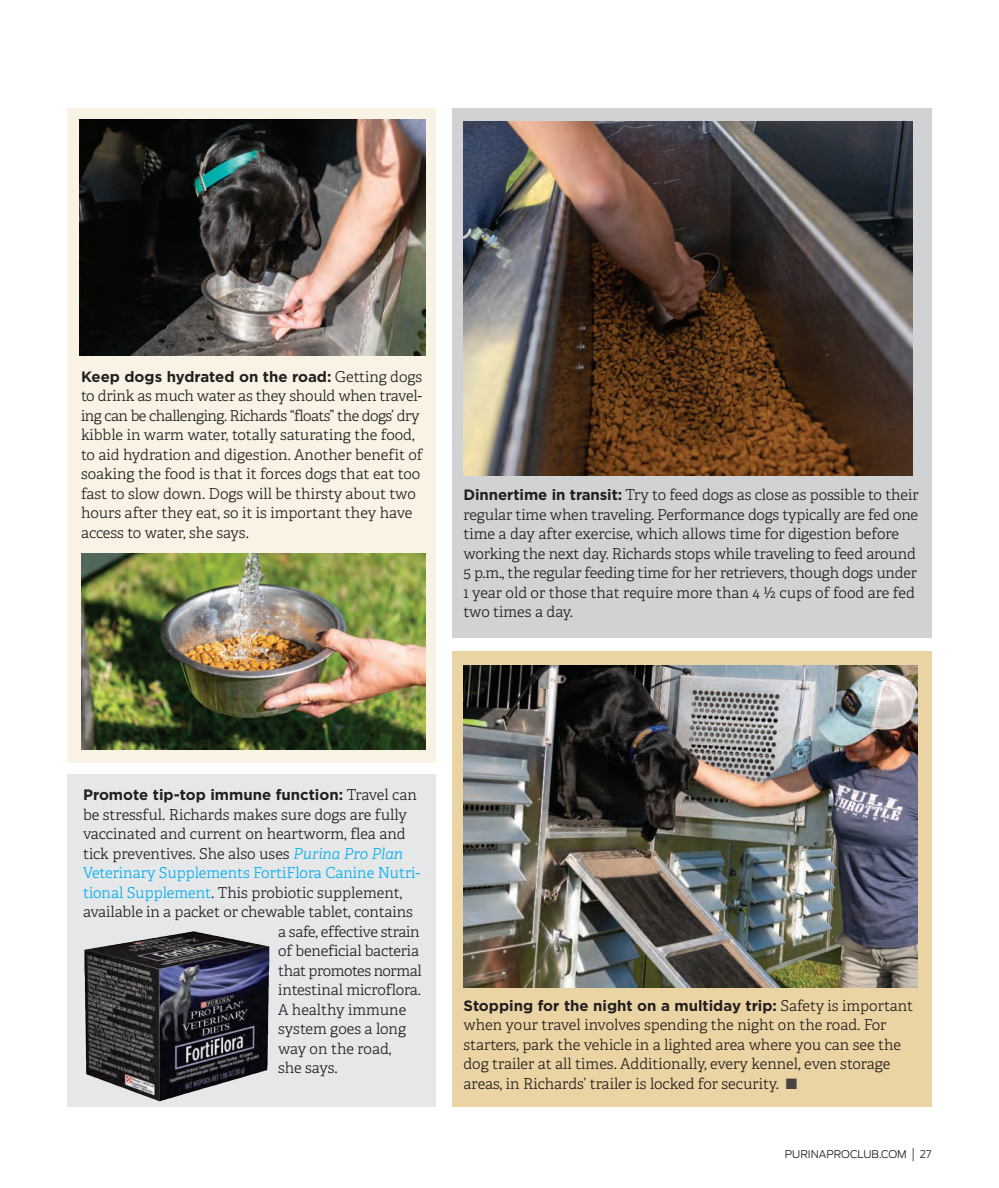
<style>
.page{position:relative;width:999px;height:1188px;background:#fff}
.page>*{position:absolute;margin:0;border:0;box-sizing:border-box;transform-origin:0 0}
.t1{font:300 15px/19.5px "Adelle";letter-spacing:-.005em;color:#231f20}
.t2{font:700 15px "Gotham";color:#231f20}
.t3{font:300 15px "Adelle";color:#00aeef}
.t4{font:300 15px "Adelle";letter-spacing:-.03em;color:#231f20}
.t5{font:300 10.5px "Antenna";color:#231f20}
.s1{font-family:"Adelle";font-weight:300}
.s2{font-family:"Gotham";font-weight:700}
.s3{font-style:italic;color:#00aeef}
.s4{color:#00aeef}
.s5{color:#494441}
.s6{font-family:"Helvetica";font-stretch:condensed;font-size:13.5px}
</style>
<div class="page">
<div style="left:68px;top:108px;width:368px;height:655px;background:#f9f3e5"></div>
<div style="left:68px;top:775px;width:368px;height:332px;background:#e6e7e9"></div>
<div style="left:452px;top:108px;width:480px;height:529px;background:#d1d2d4"></div>
<div style="left:452px;top:652px;width:480px;height:455px;background:#ebd4a3"></div>
<img style="left:464px;top:666px;width:454px;height:322px">
<img style="left:84px;top:931px;width:185px;height:170px">
<img style="left:79px;top:119px;width:346px;height:236px">
<img style="left:464px;top:122px;width:449px;height:354px">
<img style="left:81px;top:554px;width:344px;height:195px">
<p class="t2" style="left:81px;top:371px;width:343px">Keep dogs hydrated on the road: <span class="s1">Getting dogs</span></p>
<p class="t1" style="left:81px;top:388px;width:343px">to drink as much water as they should when travel&shy;ing can be challenging. Richards “floats” the dogs’ dry kibble in warm water, totally saturating the food, to aid hydration and digestion. Another benefit of soaking the food is that it forces dogs that eat too fast to slow down. Dogs will be thirsty about two hours after they eat, so it is important they have access to water, she says.</p>
<p class="t1" style="left:463px;top:487px;width:457px"><span class="s2">Dinnertime in transit:</span> Try to feed dogs as close as possible to their regular time when traveling. Performance dogs typically are fed one time a day after exercise, which allows time for digestion before working the next day. Richards stops while traveling to feed around 5 p.m., the regular feeding time for her retrievers, though dogs under 1 year old or those that require more than 4 ½ cups of food are fed two times a day.</p>
<p class="t2" style="left:83px;top:790px;width:335px">Promote tip-top immune function: <span class="s1">Travel can</span></p>
<p class="t1" style="left:83px;top:806px;width:326px">be stressful. Richards makes sure dogs are fully</p>
<p class="t1" style="left:83px;top:825px;width:324px">vaccinated and current on heartworm, flea and</p>
<p class="t1" style="left:83px;top:845px;width:322px">tick preventives. She also uses <span class="s3">Purina Pro Plan</span></p>
<p class="t3" style="left:83px;top:867px;width:339px">Veterinary Supplements FortiFlora Canine Nutri-</p>
<p class="t1" style="left:83px;top:884px;width:321px"><span class="s4">tional Supplement</span>. This probiotic supplement,</p>
<p class="t1" style="left:83px;top:903px;width:331px">available in a packet or chewable tablet, contains</p>
<p class="t1" style="left:278px;top:923px;width:143px">a safe, effective strain</p>
<p class="t1" style="left:278px;top:942px;width:143px">of beneficial bacteria</p>
<p class="t4" style="left:278px;top:965px;width:145px">that promotes normal</p>
<p class="t1" style="left:278px;top:981px;width:144px">intestinal microflora.</p>
<p class="t1" style="left:278px;top:1001px;width:130px">A healthy immune</p>
<p class="t1" style="left:278px;top:1020px;width:130px">system goes a long</p>
<p class="t1" style="left:278px;top:1040px;width:115px">way on the road,</p>
<p class="t1" style="left:278px;top:1059px;width:61px">she says.</p>
<p class="t2" style="left:464px;top:1000px;width:451px">Stopping for the night on a multiday trip: <span class="s1">Safety is important</span></p>
<p class="t1" style="left:464px;top:1016px;width:439px">when your travel involves spending the night on the road. For starters, park the vehicle in a lighted area where you can see the dog trailer at all times. Additionally, every kennel, even storage areas, in Richards’ trailer is locked for security. <span class="s5">■</span></p>
<p class="t5" style="left:785px;top:1148px;width:148px">PURINAPROCLUB.COM <span class="s6">|</span> 27</p>
</div>
